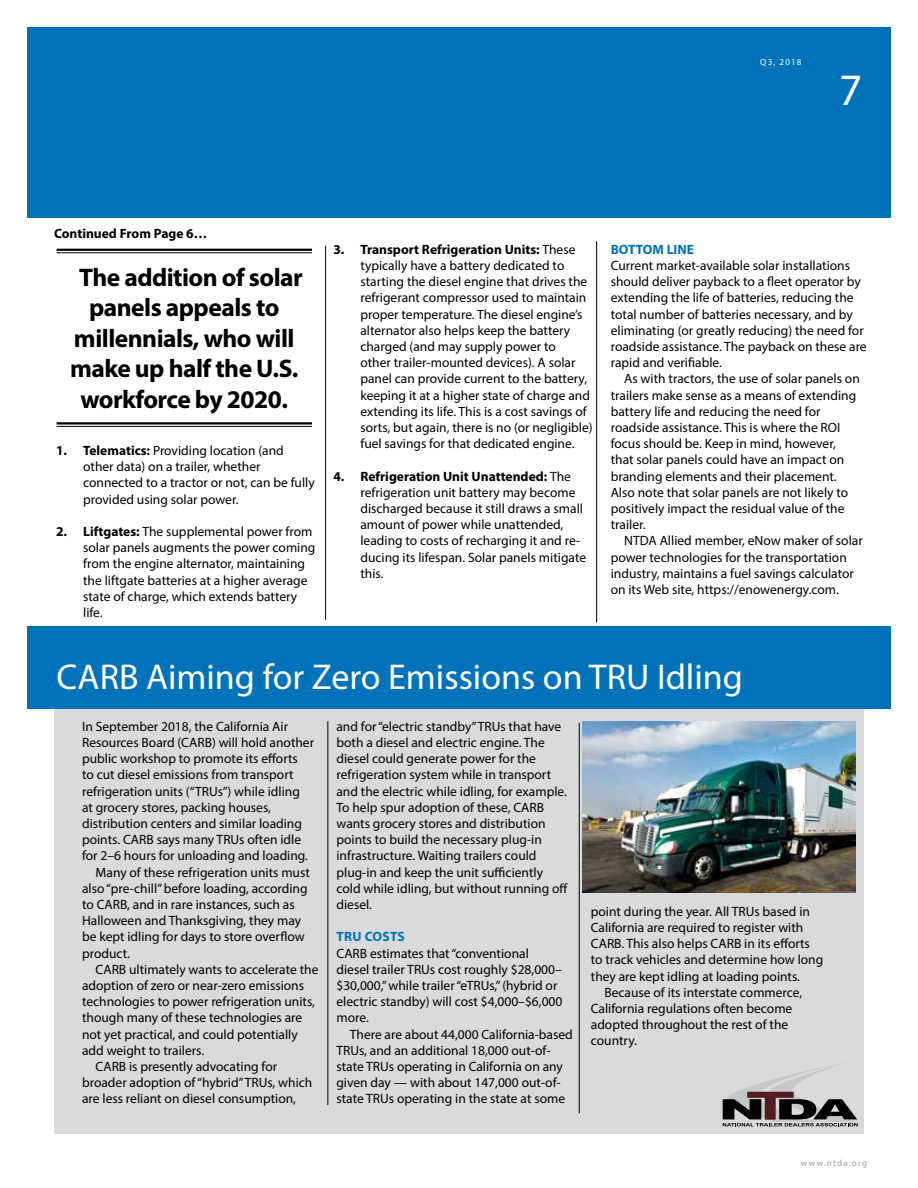
<style>
.page{position:relative;width:918px;height:1188px;background:#fff}
.page>*{position:absolute;margin:0;border:0;box-sizing:border-box;transform-origin:0 0}
.t1{font:45px "Myriad Pro";color:#fff}
.t2{font:36px "Myriad Pro";color:#fff}
.t3{font:700 25.5px/30.6px "Myriad Pro";letter-spacing:-.02em;color:#000;text-align:center}
.t4{font:13.5px/16.2px "Myriad Pro";color:#000}
.t5{font:700 13.5px "Myriad Pro";color:#000}
.t6{font:700 13.5px "Myriad Pro";color:#0072ba}
.t7{font:9px "Myriad Pro";letter-spacing:.13em;color:#9c9e9f}
.t8{font:9px "Myriad Pro";letter-spacing:.13em;color:#fff}
.s1{font-weight:700}
</style>
<div class="page">
<div style="left:27px;top:27px;width:864px;height:191px;background:#0072ba"></div>
<div style="left:55px;top:707px;width:809px;height:426px;background:#d9dadb"></div>
<hr style="left:57px;top:249px;width:255px;height:2px;background:#000">
<hr style="left:57px;top:252px;width:255px;height:1px;background:#000">
<hr style="left:57px;top:422px;width:255px;height:3px;background:#000">
<hr style="left:57px;top:426px;width:255px;height:1px;background:#000">
<svg style="left:722px;top:1066px;width:136px;height:60px"></svg>
<div style="left:27px;top:626px;width:864px;height:82px;background:#0072ba"></div>
<img style="left:583px;top:722px;width:273px;height:170px">
<hr style="left:596px;top:241px;width:1px;height:381px;background:#000">
<hr style="left:325px;top:246px;width:1px;height:374px;background:#000">
<hr style="left:327px;top:721px;width:1px;height:384px;background:#000">
<hr style="left:579px;top:723px;width:1px;height:390px;background:#000">
<p class="t8" style="left:760px;top:57px;width:43px">Q3, 2018</p>
<h1 class="t1" style="left:839px;top:62px;width:25px">7</h1>
<p class="t5" style="left:54px;top:224px;width:155px">Continued From Page 6…</p>
<h3 class="t3" style="left:70px;top:261px;width:234px">The addition of solar panels appeals to millennials, who will make up half the U.S. workforce by 2020.</h3>
<p class="t4" style="left:83px;top:442px;width:233px;text-indent:-27px"><span class="s1">1. Telematics:</span> Providing location (and other data) on a trailer, whether connected to a tractor or not, can be fully provided using solar power.</p>
<p class="t4" style="left:83px;top:523px;width:234px;text-indent:-27px"><span class="s1">2. Liftgates:</span> The supplemental power from solar panels augments the power coming from the engine alternator, maintaining the liftgate batteries at a higher average state of charge, which extends battery life.</p>
<p class="t4" style="left:360px;top:241px;width:234px;text-indent:-27px"><span class="s1">3. Transport Refrigeration Units:</span> These typically have a battery dedicated to starting the diesel engine that drives the refrigerant compressor used to maintain proper temperature. The diesel engine’s alternator also helps keep the battery charged (and may supply power to<br>other trailer-mounted devices). A solar panel can provide current to the battery, keeping it at a higher state of charge and extending its life. This is a cost savings of sorts, but again, there is no (or negligible) fuel savings for that dedicated engine.</p>
<p class="t4" style="left:360px;top:468px;width:227px;text-indent:-27px"><span class="s1">4. Refrigeration Unit Unattended:</span> The refrigeration unit battery may become discharged because it still draws a small amount of power while unattended, leading to costs of recharging it and re&shy;ducing its lifespan. Solar panels mitigate this.</p>
<p class="t6" style="left:611px;top:240px;width:85px">BOTTOM LINE</p>
<p class="t4" style="left:611px;top:257px;width:258px">Current market-available solar installations should deliver payback to a fleet operator by extending the life of batteries, reducing the total number of batteries necessary, and by eliminating (or greatly reducing) the need for roadside assistance. The payback on these are rapid and verifiable.</p>
<p class="t4" style="left:611px;top:371px;width:251px;text-indent:14px">As with tractors, the use of solar panels on trailers make sense as a means of extending battery life and reducing the need for roadside assistance. This is where the ROI focus should be. Keep in mind, however, that solar panels could have an impact on branding elements and their placement.<br>Also note that solar panels are not likely to positively impact the residual value of the trailer.</p>
<p class="t4" style="left:611px;top:533px;width:254px;text-indent:14px">NTDA Allied member, eNow maker of solar power technologies for the transportation industry, maintains a fuel savings calculator on its Web site, https://enowenergy.com.</p>
<h2 class="t2" style="left:57px;top:655px;width:688px">CARB Aiming for Zero Emissions on TRU Idling</h2>
<p class="t4" style="left:82px;top:718px;width:208px">In September 2018, the California Air</p>
<p class="t4" style="left:82px;top:734px;width:234px">Resources Board (CARB) will hold another</p>
<p class="t4" style="left:82px;top:750px;width:217px">public workshop to promote its efforts</p>
<p class="t4" style="left:82px;top:767px;width:213px">to cut diesel emissions from transport</p>
<p class="t4" style="left:82px;top:783px;width:219px">refrigeration units (“TRUs”) while idling</p>
<p class="t4" style="left:82px;top:799px;width:190px">at grocery stores, packing houses,</p>
<p class="t4" style="left:82px;top:815px;width:221px">distribution centers and similar loading</p>
<p class="t4" style="left:82px;top:831px;width:221px">points. CARB says many TRUs often idle</p>
<p class="t4" style="left:82px;top:848px;width:228px">for 2–6 hours for unloading and loading.</p>
<p class="t4" style="left:96px;top:864px;width:216px">Many of these refrigeration units must</p>
<p class="t4" style="left:82px;top:880px;width:227px">also “pre-chill” before loading, according</p>
<p class="t4" style="left:82px;top:896px;width:214px">to CARB, and in rare instances, such as</p>
<p class="t4" style="left:82px;top:912px;width:221px">Halloween and Thanksgiving, they may</p>
<p class="t4" style="left:82px;top:929px;width:224px">be kept idling for days to store overflow</p>
<p class="t4" style="left:82px;top:945px;width:49px">product.</p>
<p class="t4" style="left:96px;top:961px;width:224px">CARB ultimately wants to accelerate the</p>
<p class="t4" style="left:82px;top:977px;width:224px">adoption of zero or near-zero emissions</p>
<p class="t4" style="left:82px;top:993px;width:234px">technologies to power refrigeration units,</p>
<p class="t4" style="left:82px;top:1010px;width:222px">though many of these technologies are</p>
<p class="t4" style="left:82px;top:1026px;width:217px">not yet practical, and could potentially</p>
<p class="t4" style="left:82px;top:1042px;width:124px">add weight to trailers.</p>
<p class="t4" style="left:96px;top:1058px;width:183px">CARB is presently advocating for</p>
<p class="t4" style="left:82px;top:1074px;width:232px">broader adoption of “hybrid” TRUs, which</p>
<p class="t4" style="left:82px;top:1091px;width:215px">are less reliant on diesel consumption,</p>
<p class="t4" style="left:336px;top:718px;width:233px">and for “electric standby” TRUs that have both a diesel and electric engine. The diesel could generate power for the refrigeration system while in transport and the electric while idling, for example.<br>To help spur adoption of these, CARB wants grocery stores and distribution points to build the necessary plug-in infrastructure. Waiting trailers could plug-in and keep the unit sufficiently cold while idling, but without running off diesel.</p>
<p class="t6" style="left:337px;top:928px;width:70px">TRU COSTS</p>
<p class="t4" style="left:336px;top:945px;width:227px">CARB estimates that “conventional diesel trailer TRUs cost roughly $28,000– $30,000,” while trailer “eTRUs,” (hybrid or electric standby) will cost $4,000–$6,000 more.</p>
<p class="t4" style="left:336px;top:1026px;width:238px;text-indent:14px">There are about 44,000 California-based TRUs, and an additional 18,000 out-of&shy;state TRUs operating in California on any given day — with about 147,000 out-of&shy;state TRUs operating in the state at some</p>
<p class="t4" style="left:591px;top:903px;width:221px">point during the year. All TRUs based in</p>
<p class="t4" style="left:591px;top:919px;width:214px">California are required to register with</p>
<p class="t4" style="left:591px;top:935px;width:221px">CARB. This also helps CARB in its efforts</p>
<p class="t4" style="left:591px;top:951px;width:234px">to track vehicles and determine how long</p>
<p class="t4" style="left:591px;top:968px;width:211px">they are kept idling at loading points.</p>
<p class="t4" style="left:604px;top:984px;width:199px">Because of its interstate commerce,</p>
<p class="t4" style="left:591px;top:1000px;width:203px">California regulations often become</p>
<p class="t4" style="left:591px;top:1016px;width:199px">adopted throughout the rest of the</p>
<p class="t4" style="left:591px;top:1032px;width:48px">country.</p>
<p class="t7" style="left:801px;top:1158px;width:68px">www.ntda.org</p>
</div>
